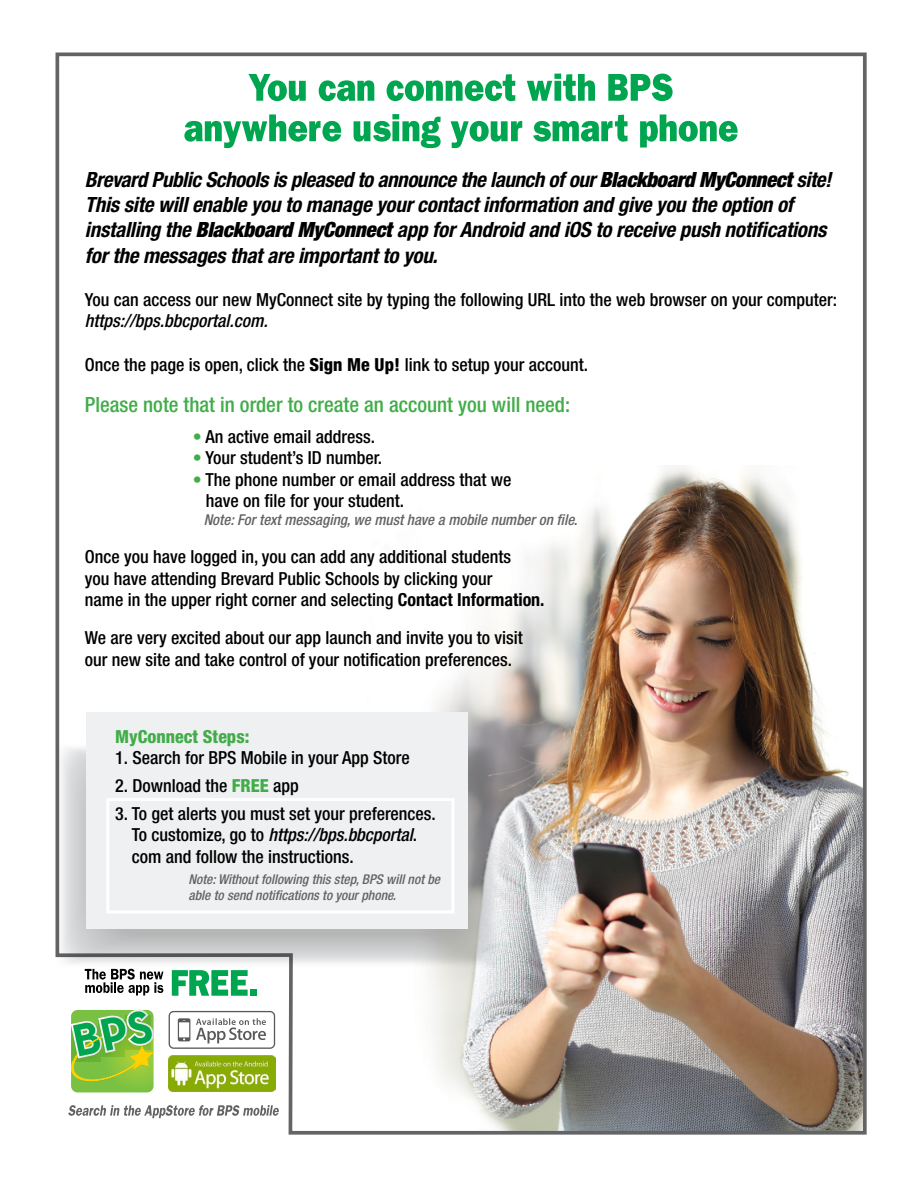
<style>
.page{position:relative;width:918px;height:1188px;background:#fff}
.page>*{position:absolute;margin:0;border:0;box-sizing:border-box;transform-origin:0 0}
.t1{font:italic 700 condensed 21px/25.2px "Helvetica Neue";letter-spacing:-.01em;color:#000}
.t2{font:500 condensed 21px "Helvetica Neue";color:#41ad49}
.t3{font:500 condensed 18px/21.6px "Helvetica Neue";color:#000}
.t4{font:italic 500 condensed 18px "Helvetica Neue";color:#000}
.t5{font:800 condensed 18px "Helvetica Neue";color:#41ad49}
.t6{font:italic 500 condensed 15px "Helvetica Neue";color:#636466}
.t7{font:italic 500 condensed 13.5px/16.2px "Helvetica Neue";color:#636466}
.s1{font-weight:900}
.s2{font-weight:800}
.s3{color:#41ad49}
.s4{font-weight:700}
.s5{font-weight:800;color:#41ad49}
.s6{font-style:italic}
</style>
<div class="page">
<img style="left:55px;top:52px;width:812px;height:1083px">
<svg style="left:68px;top:1105px;width:211px;height:13px"></svg>
<svg style="left:248px;top:74px;width:58px;height:27px"></svg>
<svg style="left:319px;top:80px;width:55px;height:21px"></svg>
<svg style="left:387px;top:74px;width:128px;height:27px"></svg>
<svg style="left:527px;top:74px;width:68px;height:27px"></svg>
<svg style="left:608px;top:74px;width:65px;height:27px"></svg>
<svg style="left:184px;top:114px;width:157px;height:34px"></svg>
<svg style="left:354px;top:114px;width:87px;height:34px"></svg>
<svg style="left:451px;top:121px;width:71px;height:27px"></svg>
<svg style="left:533px;top:115px;width:95px;height:27px"></svg>
<svg style="left:640px;top:114px;width:98px;height:34px"></svg>
<svg style="left:68px;top:1007px;width:89px;height:85px"></svg>
<svg style="left:169px;top:1011px;width:106px;height:38px"></svg>
<img style="left:169px;top:1056px;width:106px;height:35px">
<svg style="left:172px;top:970px;width:76px;height:26px"></svg>
<div style="left:250px;top:989px;width:7px;height:7px;background:#00a550"></div>
<svg style="left:99px;top:929px;width:364px;height:6px;fill:#b5b6b6"></svg>
<div style="left:87px;top:712px;width:381px;height:217px;background:#eff0f1"></div>
<div style="left:106px;top:798px;width:348px;height:116px;border:3px solid #fff"></div>
<p class="t1" style="left:85px;top:167px;width:748px">Brevard Public Schools is pleased to announce the launch of our <span class="s1">Blackboard MyConnect</span> site!<br>This site will enable you to manage your contact information and give you the option of installing the <span class="s1">Blackboard MyConnect</span> app for Android and iOS to receive push notifications for the messages that are important to you.</p>
<p class="t3" style="left:85px;top:288px;width:754px">You can access our new MyConnect site by typing the following URL into the web browser on your computer:</p>
<p class="t4" style="left:85px;top:310px;width:184px">https://bps.bbcportal.com.</p>
<p class="t3" style="left:85px;top:353px;width:505px">Once the page is open, click the <span class="s2">Sign Me Up!</span> link to setup your account.</p>
<p class="t2" style="left:85px;top:392px;width:487px">Please note that in order to create an account you will need:</p>
<p class="t3" style="left:193px;top:425px;width:184px"><span class="s3">•</span> An active email address.</p>
<p class="t3" style="left:193px;top:447px;width:191px"><span class="s3">•</span> Your student’s ID number.</p>
<p class="t3" style="left:206px;top:468px;width:307px;text-indent:-13px"><span class="s3">•</span> The phone number or email address that we have on file for your student.</p>
<p class="t6" style="left:204px;top:511px;width:375px">Note: For text messaging, we must have a mobile number on file.</p>
<p class="t3" style="left:85px;top:546px;width:461px">Once you have logged in, you can add any additional students<br>you have attending Brevard Public Schools by clicking your<br>name in the upper right corner and selecting <span class="s4">Contact Information.</span></p>
<p class="t3" style="left:85px;top:627px;width:440px">We are very excited about our app launch and invite you to visit our new site and take control of your notification preferences.</p>
<p class="t5" style="left:115px;top:725px;width:136px">MyConnect Steps:</p>
<p class="t3" style="left:115px;top:747px;width:296px">1. Search for BPS Mobile in your App Store</p>
<p class="t3" style="left:115px;top:775px;width:185px">2. Download the <span class="s5">FREE</span> app</p>
<p class="t3" style="left:132px;top:802px;width:306px;text-indent:-17px">3. To get alerts you must set your preferences.<br>To customize, go to <span class="s6">https://bps.bbcportal</span>. com and follow the instructions.</p>
<p class="t7" style="left:189px;top:871px;width:253px">Note: Without following this step, BPS will not be able to send notifications to your phone.</p>
</div>
